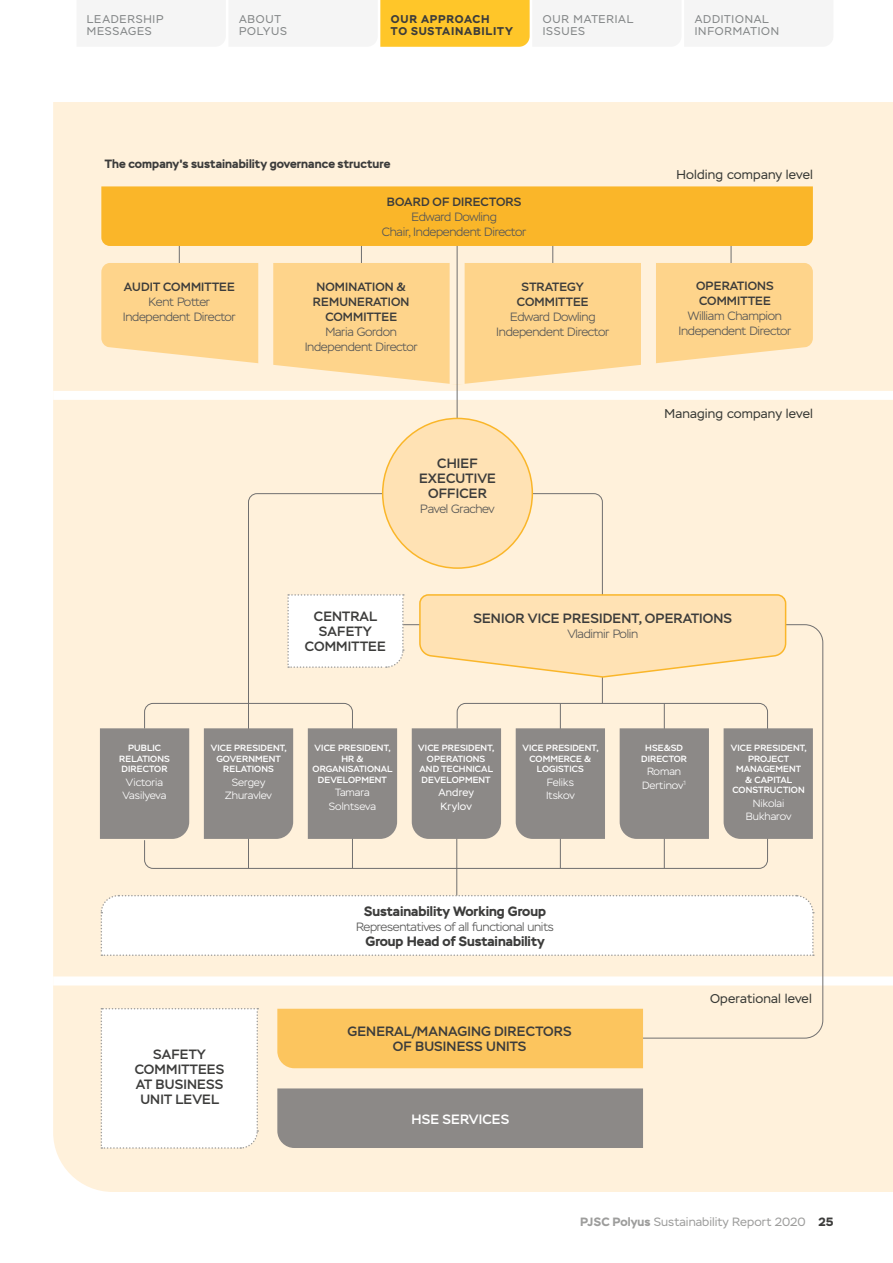
<style>
.page{position:relative;width:893px;height:1263px;background:#fff}
.page>*{position:absolute;margin:0;border:0;box-sizing:border-box;transform-origin:0 0}
.t1{font:500 13.5px/15px "Stem";letter-spacing:.01em;color:#3c3c3b;text-align:center}
.t2{font:700 13.5px "Stem";color:#3c3c3b}
.t3{font:500 13.5px "Stem";letter-spacing:.01em;color:#fff}
.t4{font:12.75px "Stem";letter-spacing:.01em;color:#373935}
.t5{font:300 12px/15px "Stem";letter-spacing:-.025em;color:#575756;text-align:center}
.t6{font:500 12px/15px "Stem";letter-spacing:.01em;color:#3c3c3b;text-align:center}
.t7{font:700 12px "Stem";letter-spacing:.01em;color:#3c3c3b}
.t8{font:12px "Stem";color:#9d9d9c}
.t9{font:11.25px/12px "Stem";letter-spacing:.065em;color:#838687}
.t10{font:700 11.25px/12px "Stem";letter-spacing:.065em;color:#3c3c3b}
.t11{font:300 10.5px/13.5px "Stem";color:#fff;text-align:center}
.t12{font:10.5px/13.5px "Stem";letter-spacing:.02em;color:#fff}
.t13{font:500 9px/10.5px "Stem";letter-spacing:.01em;color:#fff;text-align:center}
.s1{font-weight:700}
.s2{font-weight:700;color:#3c3c3b}
</style>
<div class="page">
<div style="left:380px;top:0;width:150px;height:47px;background:#ffc629"></div>
<div style="left:53px;top:102px;width:840px;height:1090px;background:#fff1db"></div>
<div style="left:53px;top:976px;width:840px;height:9px;background:#fff"></div>
<svg style="left:300px;top:624px;width:524px;height:415px;background:#fdf0dd"></svg>
<div style="left:53px;top:391px;width:840px;height:9px;background:#fff"></div>
<svg style="left:101px;top:267px;width:712px;height:118px;background:#fed898"></svg>
<div style="left:258px;top:253px;width:15px;height:127px;background:#fff1db"></div>
<div style="left:450px;top:257px;width:15px;height:128px;background:#fff1db"></div>
<div style="left:641px;top:253px;width:15px;height:127px;background:#fff1db"></div>
<svg style="left:101px;top:186px;width:712px;height:81px;background:#fbc454"></svg>
<div style="left:277px;top:1088px;width:366px;height:60px;background:#8c8987"></div>
<svg style="left:101px;top:1008px;width:158px;height:141px"></svg>
<svg style="left:100px;top:894px;width:714px;height:62px"></svg>
<hr style="left:457px;top:246px;width:1px;height:227px;background:#706f6f">
<div style="left:277px;top:1009px;width:366px;height:59px;background:#fcc55e"></div>
<div style="left:383px;top:418px;width:149px;height:150px;background:#ffe2b4;border-radius:50%"></div>
<svg style="left:100px;top:493px;width:713px;height:376px;background:#e0d3bf"></svg>
<p class="t9" style="left:87px;top:13px;width:78px">LEADERSHIP<br>MESSAGES</p>
<p class="t9" style="left:239px;top:13px;width:49px">ABOUT<br>POLYUS</p>
<p class="t10" style="left:391px;top:13px;width:123px">OUR APPROACH<br>TO SUSTAINABILITY</p>
<p class="t9" style="left:543px;top:13px;width:92px">OUR MATERIAL<br>ISSUES</p>
<p class="t9" style="left:695px;top:13px;width:86px">ADDITIONAL<br>INFORMATION</p>
<h3 class="t7" style="left:105px;top:156px;width:287px">The company's sustainability governance structure</h3>
<h3 class="t6" style="left:124px;top:279px;width:113px">AUDIT COMMITTEE</h3>
<h3 class="t5" style="left:123px;top:294px;width:115px">Kent Potter<br>Independent Director</h3>
<h3 class="t6" style="left:387px;top:194px;width:136px">BOARD OF DIRECTORS</h3>
<h3 class="t5" style="left:382px;top:209px;width:146px">Edward Dowling<br>Chair, Independent Director</h3>
<h3 class="t6" style="left:313px;top:279px;width:98px">NOMINATION &amp;<br>REMUNERATION<br>COMMITTEE</h3>
<h3 class="t5" style="left:305px;top:324px;width:115px">Maria Gordon<br>Independent Director</h3>
<h3 class="t6" style="left:517px;top:279px;width:73px">STRATEGY<br>COMMITTEE</h3>
<h3 class="t5" style="left:496px;top:309px;width:115px">Edward Dowling<br>Independent Director</h3>
<h1 class="t1" style="left:419px;top:456px;width:78px">CHIEF<br>EXECUTIVE<br>OFFICER</h1>
<h3 class="t5" style="left:420px;top:501px;width:76px">Pavel Grachev</h3>
<h2 class="t4" style="left:676px;top:167px;width:138px">Holding сompany level</h2>
<h3 class="t6" style="left:696px;top:278px;width:79px;text-align:left">OPERATIONS<br>COMMITTEE</h3>
<h3 class="t5" style="left:678px;top:308px;width:115px">William Champion<br>Independent Director</h3>
<h2 class="t4" style="left:665px;top:406px;width:150px">Managing сompany level</h2>
<h1 class="t1" style="left:305px;top:609px;width:82px">CENTRAL<br>SAFETY<br>COMMITTEE</h1>
<h1 class="t1" style="left:473px;top:611px;width:260px">SENIOR VICE PRESIDENT, OPERATIONS</h1>
<h3 class="t5" style="left:567px;top:627px;width:72px">Vladimir Polin</h3>
<p class="t13" style="left:119px;top:743px;width:52px">PUBLIC<br>RELATIONS<br>DIRECTOR</p>
<p class="t11" style="left:123px;top:775px;width:45px">Victoria<br>Vasilyeva</p>
<p class="t13" style="left:211px;top:743px;width:78px">VICE PRESIDENT,<br>GOVERNMENT<br>RELATIONS</p>
<p class="t11" style="left:225px;top:775px;width:48px">Sergey<br>Zhuravlev</p>
<p class="t13" style="left:313px;top:743px;width:82px">VICE PRESIDENT,<br>HR &amp;<br>ORGANISATIONAL<br>DEVELOPMENT</p>
<p class="t11" style="left:329px;top:786px;width:49px">Tamara<br>Solntseva</p>
<p class="t13" style="left:418px;top:743px;width:78px">VICE PRESIDENT,<br>OPERATIONS<br>AND TECHNICAL<br>DEVELOPMENT</p>
<p class="t12" style="left:438px;top:786px;width:37px">Andrey<br>Krylov</p>
<p class="t13" style="left:522px;top:743px;width:78px">VICE PRESIDENT,<br>COMMERCE &amp;<br>LOGISTICS</p>
<p class="t11" style="left:546px;top:775px;width:30px;text-align:left">Feliks<br>Itskov</p>
<h1 class="t1" style="left:135px;top:1046px;width:91px">SAFETY<br>COMMITTEES<br>AT BUSINESS<br>UNIT LEVEL</h1>
<h1 class="t2" style="left:364px;top:902px;width:183px">Sustainability Working Group</h1>
<h3 class="t5" style="left:356px;top:919px;width:199px">Representatives of all functional units</h3>
<h1 class="t2" style="left:365px;top:932px;width:181px">Group Head of Sustainability</h1>
<h1 class="t1" style="left:348px;top:1024px;width:225px">GENERAL/MANAGING DIRECTORS<br>OF BUSINESS UNITS</h1>
<h1 class="t3" style="left:412px;top:1111px;width:99px">HSE SERVICES</h1>
<p class="t13" style="left:641px;top:743px;width:47px">HSE&amp;SD<br>DIRECTOR</p>
<p class="t11" style="left:642px;top:765px;width:45px">Roman<br>Dertinov<sup>1</sup></p>
<p class="t13" style="left:731px;top:743px;width:78px">VICE PRESIDENT,<br>PROJECT<br>MANAGEMENT<br>&amp; CAPITAL<br>CONSTRUCTION</p>
<p class="t11" style="left:746px;top:796px;width:47px">Nikolai<br>Bukharov</p>
<h2 class="t4" style="left:710px;top:991px;width:103px">Operational level</h2>
<h3 class="t8" style="left:580px;top:1214px;width:255px"><span class="s1">PJSC Polyus</span> Sustainability Report 2020 <span class="s2">25</span></h3>
</div>
